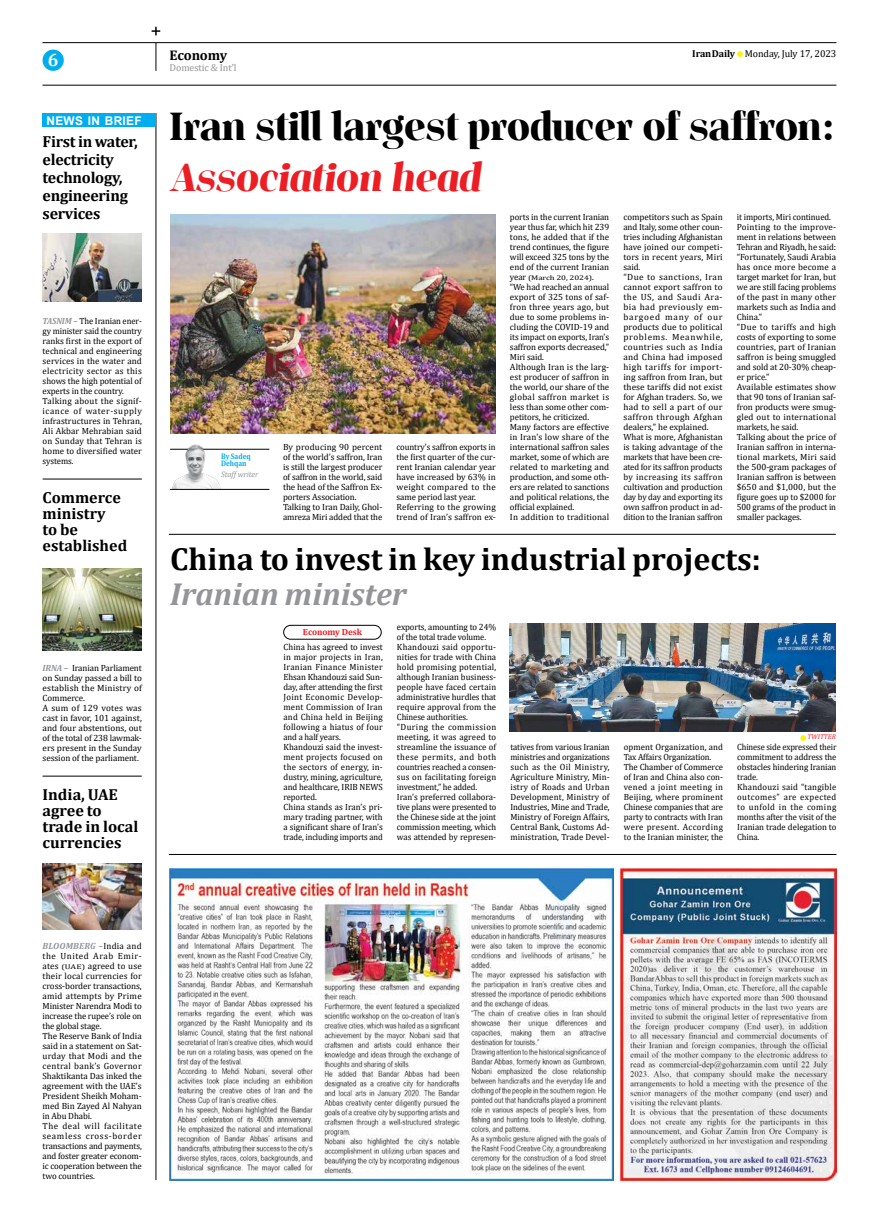
<style>
.page{position:relative;width:879px;height:1219px;background:#fff}
.page>*{position:absolute;margin:0;border:0;box-sizing:border-box;transform-origin:0 0}
.t1{font:700 38.9px "Jaymont PERSONAL";letter-spacing:.01em;color:#000}
.t2{font:italic 700 38.9px "Jaymont PERSONAL";letter-spacing:.01em;color:#ed1d24}
.t3{font:700 32px "Cambria";color:#000}
.t4{font:italic 700 32px "Cambria";color:#939598}
.t5{font:700 18px "Cambria";color:#fff}
.t6{font:700 16px/16px "Cambria";letter-spacing:-.015em;color:#000}
.t7{font:700 14px "Cambria";letter-spacing:-.015em;color:#000}
.t8{font:700 12px "Arial";letter-spacing:.03em;color:#fff}
.t9{font:10px "Cambria";letter-spacing:-.01em;color:#000}
.t10{font:10px "Cambria";letter-spacing:-.01em;color:#939598}
.t11{font:9px/10px "Cambria";letter-spacing:-.005em;color:#000}
.t12{font:9px/10px "Cambria";letter-spacing:-.005em;color:#000;scale:.96 1}
.t13{font:9px/10px "Cambria";letter-spacing:-.005em;color:#000;text-align:justify;scale:.95 1}
.t14{font:9px/10px "Cambria";letter-spacing:-.005em;color:#000;scale:.93 1}
.t15{font:700 9px "Cambria";letter-spacing:-.01em;color:#ed1d24}
.t16{font:700 8px/7.6px "Cambria";letter-spacing:-.01em;color:#00aeef;scale:.9 1}
.t17{font:italic 8px "Cambria";letter-spacing:-.01em;color:#939598}
.t18{font:italic 7px "Cambria";color:#ed1d24}
.t19{font:6.8px "Cambria";letter-spacing:-.01em;color:#000;scale:1.31 1}
.s1{font-weight:700}
.s2{font-weight:700;font-style:italic;color:#939598}
.s3{font-size:9px}
.s4{font-size:6.8px}
</style>
<div class="page">
<svg style="left:156px;top:43px;width:1px;height:28px"></svg>
<hr style="left:43px;top:42px;width:793px;height:1px;background:#000">
<hr style="left:43px;top:85px;width:793px;height:1px;background:#000">
<div style="left:43px;top:50px;width:21px;height:21px;background:#00aeef;border-radius:50%"></div>
<svg style="left:737px;top:51px;width:6px;height:6px"></svg>
<hr style="left:156px;top:113px;width:1px;height:1067px;background:#000">
<hr style="left:169px;top:534px;width:667px;height:1px;background:#000">
<div style="left:43px;top:114px;width:113px;height:13px;background:#00aeef"></div>
<hr style="left:43px;top:479px;width:99px;height:1px;background:#000">
<img style="left:43px;top:233px;width:99px;height:69px">
<img style="left:43px;top:568px;width:99px;height:82px">
<svg style="left:800px;top:735px;width:6px;height:6px"></svg>
<div style="left:283px;top:625px;width:98px;height:14px;border:1px solid #000;border-radius:7px"></div>
<hr style="left:170px;top:449px;width:99px;height:1px;background:#000">
<img style="left:170px;top:444px;width:53px;height:45px">
<hr style="left:170px;top:489px;width:99px;height:1px;background:#000">
<hr style="left:169px;top:854px;width:667px;height:1px;background:#000">
<img style="left:620px;top:869px;width:217px;height:311px">
<img style="left:169px;top:869px;width:445px;height:311px">
<img style="left:510px;top:623px;width:326px;height:109px">
<img style="left:170px;top:214px;width:326px;height:219px">
<img style="left:43px;top:863px;width:99px;height:66px">
<hr style="left:43px;top:776px;width:99px;height:1px;background:#000">
<svg style="left:152px;top:27px;width:8px;height:8px"></svg>
<h3 class="t5" style="left:48px;top:47px;width:12px">6</h3>
<p class="t9" style="left:692px;top:48px;width:146px"><span class="s1">IranDaily</span> Monday, July 17, 2023</p>
<p class="t10" style="left:170px;top:62px;width:69px">Domestic &amp; Int'l</p>
<h3 class="t7" style="left:170px;top:45px;width:59px">Economy</h3>
<h3 class="t8" style="left:46px;top:113px;width:97px">NEWS IN BRIEF</h3>
<h3 class="t6" style="left:43px;top:132px;width:97px;line-height:18px">First in water, electricity technology, engineering services</h3>
<p class="t12" style="left:43px;top:316px;width:105px"><span class="s2">TASNIM –</span> The Iranian ener&shy;gy minister said the country ranks first in the export of technical and engineering services in the water and electricity sector as this shows the high potential of experts in the country.<br>Talking about the signif&shy;icance of water-supply infrastructures in Tehran,<br>Ali Akbar Mehrabian said on Sunday that Tehran is home to diversified water systems.</p>
<h3 class="t6" style="left:43px;top:489px;width:86px">Commerce ministry<br>to be established</h3>
<p class="t11" style="left:43px;top:663px;width:101px"><span class="s2">IRNA –</span> Iranian Parliament on Sunday passed a bill to establish the Ministry of<br>Commerce.<br>A sum of 129 votes was cast in favor, 101 against, and four abstentions, out of the total of 238 lawmak&shy;ers present in the Sunday session of the parliament.</p>
<h3 class="t6" style="left:43px;top:786px;width:97px">India, UAE agree to trade in local currencies</h3>
<h1 class="t1" style="left:170px;top:100px;width:666px">Iran still largest producer of saffron:</h1>
<h1 class="t2" style="left:170px;top:150px;width:312px">Association head</h1>
<p class="t11" style="left:510px;top:212px;width:101px;text-align:justify">ports in the current Iranian year thus far, which hit 239 tons, he added that if the trend continues, the figure will exceed 325 tons by the end of the current Iranian</p>
<p class="t19" style="left:510px;top:274px;width:66px"><span class="s3">year</span> (March 20, 2024)<span class="s3">.</span></p>
<p class="t11" style="left:510px;top:282px;width:101px">“We had reached an annual export of 325 tons of saf&shy;fron three years ago, but due to some problems in&shy;cluding the COVID-19 and its impact on exports, Iran’s saffron exports decreased,”<br>Miri said.<br>Although Iran is the larg&shy;est producer of saffron in the world, our share of the global saffron market is less than some other com&shy;petitors, he criticized.<br>Many factors are effective in Iran’s low share of the international saffron sales market, some of which are related to marketing and production, and some oth&shy;ers are related to sanctions and political relations, the official explained.<br>In addition to traditional</p>
<p class="t11" style="left:623px;top:212px;width:101px">competitors such as Spain and Italy, some other coun&shy;tries including Afghanistan have joined our competi&shy;tors in recent years, Miri said.<br>“Due to sanctions, Iran cannot export saffron to the US, and Saudi Ara&shy;bia had previously em&shy;bargoed many of our products due to political problems. Meanwhile, countries such as India and China had imposed high tariffs for import&shy;ing saffron from Iran, but these tariffs did not exist for Afghan traders. So, we had to sell a part of our saffron through Afghan dealers,” he explained.<br>What is more, Afghanistan is taking advantage of the markets that have been cre&shy;ated for its saffron products by increasing its saffron cultivation and production day by day and exporting its own saffron product in ad&shy;dition to the Iranian saffron</p>
<p class="t12" style="left:737px;top:212px;width:105px">it imports, Miri continued.<br>Pointing to the improve&shy;ment in relations between<br>Tehran and Riyadh, he said: “Fortunately, Saudi Arabia has once more become a target market for Iran, but we are still facing problems of the past in many other markets such as India and<br>China.”<br>“Due to tariffs and high costs of exporting to some countries, part of Iranian saffron is being smuggled and sold at 20-30% cheap&shy;er price.”<br>Available estimates show that 90 tons of Iranian saf&shy;fron products were smug&shy;gled out to international markets, he said.<br>Talking about the price of<br>Iranian saffron in interna&shy;tional markets, Miri said the 500-gram packages of<br>Iranian saffron is between $650 and $1,000, but the figure goes up to $2000 for<br>500 grams of the product in smaller packages.</p>
<h2 class="t3" style="left:170px;top:536px;width:592px">China to invest in key industrial projects:</h2>
<h2 class="t4" style="left:170px;top:571px;width:238px">Iranian minister</h2>
<p class="t15" style="left:303px;top:626px;width:61px">Economy Desk</p>
<p class="t11" style="left:283px;top:642px;width:101px">China has agreed to invest in major projects in Iran,<br>Iranian Finance Minister<br>Ehsan Khandouzi said Sun&shy;day, after attending the first<br>Joint Economic Develop&shy;ment Commission of Iran and China held in Beijing following a hiatus of four and a half years.<br>Khandouzi said the invest&shy;ment projects focused on the sectors of energy, in&shy;dustry, mining, agriculture, and healthcare, IRIB NEWS reported.<br>China stands as Iran’s pri&shy;mary trading partner, with a significant share of Iran’s trade, including imports and</p>
<p class="t11" style="left:283px;top:442px;width:101px">By producing 90 percent of the world’s saffron, Iran is still the largest producer of saffron in the world, said the head of the Saffron Ex&shy;porters Association.<br>Talking to Iran Daily, Ghol&shy;amreza Miri added that the</p>
<p class="t11" style="left:396px;top:442px;width:101px">country’s saffron exports in the first quarter of the cur&shy;rent Iranian calendar year have increased by 63% in weight compared to the same period last year.<br>Referring to the growing trend of Iran’s saffron ex-</p>
<p class="t16" style="left:221px;top:452px;width:34px">By Sadeq<br>Dehqan</p>
<p class="t17" style="left:221px;top:469px;width:39px">Staff writer</p>
<p class="t11" style="left:397px;top:622px;width:101px">exports, amounting to 24% of the total trade volume.<br>Khandouzi said opportu&shy;nities for trade with China hold promising potential, although Iranian business&shy;people have faced certain administrative hurdles that require approval from the<br>Chinese authorities. “During the commission meeting, it was agreed to streamline the issuance of these permits, and both countries reached a consen&shy;sus on facilitating foreign investment,” he added.<br>Iran’s preferred collabora&shy;tive plans were presented to the Chinese side at the joint commission meeting, which was attended by represen-</p>
<p class="t18" style="left:807px;top:732px;width:30px">TWITTER</p>
<p class="t13" style="left:510px;top:742px;width:106px">tatives from various Iranian ministries and organizations such as the Oil Ministry, Agriculture Ministry, Min&shy;istry of Roads and Urban Development, Ministry of Industries, Mine and Trade, Ministry of Foreign Affairs, Central Bank, Customs Ad&shy;ministration, Trade Devel-</p>
<p class="t11" style="left:624px;top:742px;width:101px">opment Organization, and<br>Tax Affairs Organization.<br>The Chamber of Commerce of Iran and China also con&shy;vened a joint meeting in<br>Beijing, where prominent<br>Chinese companies that are party to contracts with Iran were present. According to the Iranian minister, the</p>
<p class="t14" style="left:737px;top:742px;width:108px">Chinese side expressed their commitment to address the obstacles hindering Iranian trade.<br>Khandouzi said “tangible outcomes” are expected to unfold in the coming months after the visit of the<br>Iranian trade delegation to<br>China.</p>
<p class="t11" style="left:43px;top:940px;width:101px"><span class="s2">BLOOMBERG –</span>India and the United Arab Emir&shy;ates <span class="s4">(UAE)</span> agreed to use their local currencies for cross-border transactions, amid attempts by Prime<br>Minister Narendra Modi to increase the rupee’s role on the global stage.<br>The Reserve Bank of India said in a statement on Sat&shy;urday that Modi and the central bank’s Governor<br>Shaktikanta Das inked the agreement with the UAE’s<br>President Sheikh Moham&shy;med Bin Zayed Al Nahyan in Abu Dhabi.<br>The deal will facilitate seamless cross-border transactions and payments, and foster greater econom&shy;ic cooperation between the two countries.</p>
</div>
